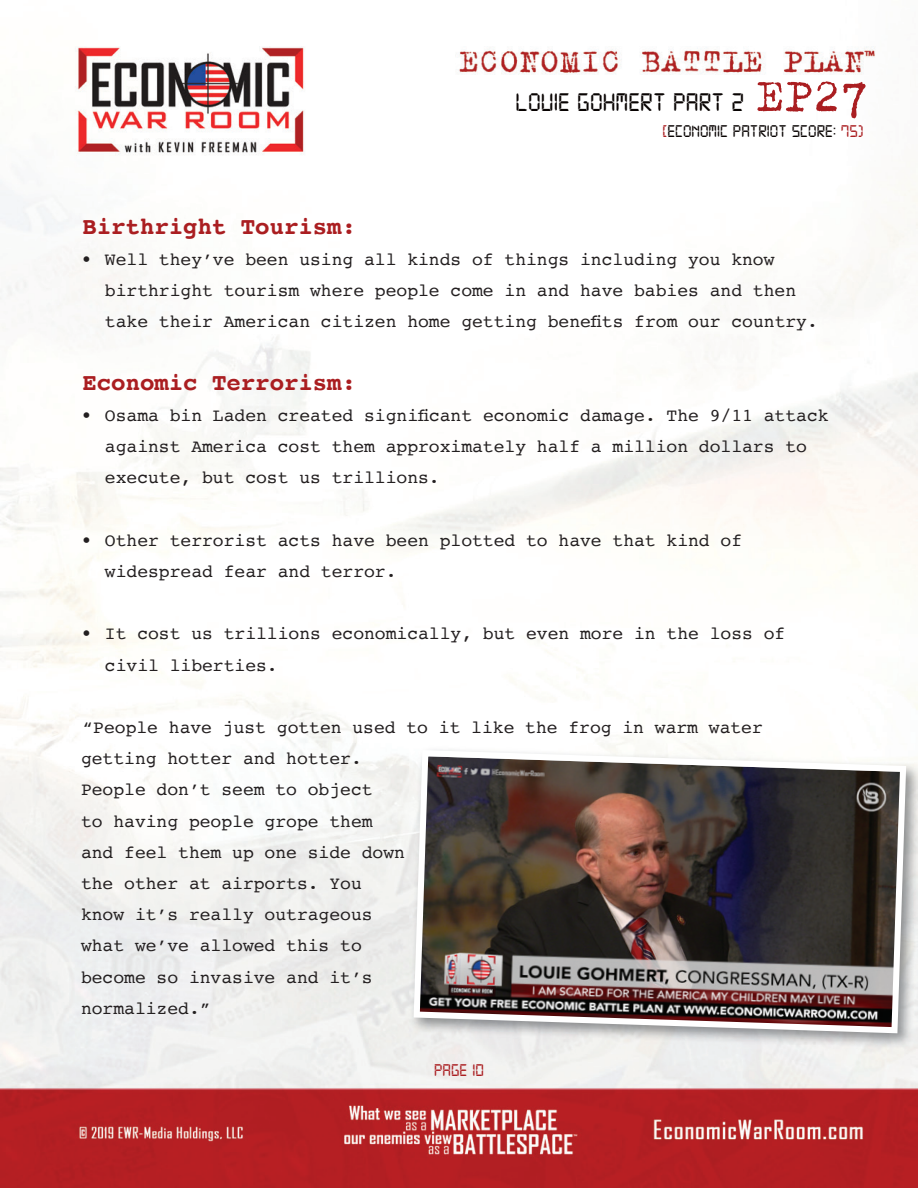
<style>
.page{position:relative;width:918px;height:1188px;background:#fff}
.page>*{position:absolute;margin:0;border:0;box-sizing:border-box;transform-origin:0 0}
.t1{font:51px "Trixie";color:#aa1e21}
.t2{font:27px "Digital 7";color:#080302}
.t3{font:700 24px "Courier";color:#aa1e21}
.t4{font:18px/31.2px "Courier";color:#231f20}
.t5{font:18px "Digital 7";color:#080302}
.t6{font:18px "Digital 7";color:#aa1e21}
.s1{color:#aa1e21}
</style>
<div class="page">
<img style="left:0;top:46px;width:918px;height:1142px">
<img style="left:409px;top:746px;width:509px;height:303px">
<img style="left:414px;top:750px;width:492px;height:283px">
<h2 class="t2" style="left:515px;top:90px;width:231px">LOUIE GOHMERT PART 2</h2>
<h1 class="t1" style="left:756px;top:62px;width:114px">EP27</h1>
<p class="t5" style="left:662px;top:123px;width:203px"><span class="s1">[</span>ECONOMIC PATRIOT SCORE: <span class="s1">75)</span></p>
<h3 class="t3" style="left:82px;top:207px;width:275px">Birthright Tourism:</h3>
<p class="t4" style="left:105px;top:243px;width:714px;text-indent:-24px">• Well they’ve been using all kinds of things including you know birthright tourism where people come in and have babies and then take their American citizen home getting benefits from our country.</p>
<h3 class="t3" style="left:82px;top:363px;width:275px">Economic Terrorism:</h3>
<p class="t4" style="left:105px;top:399px;width:725px;text-indent:-24px">• Osama bin Laden created significant economic damage. The 9/11 attack against America cost them approximately half a million dollars to execute, but cost us trillions.</p>
<p class="t4" style="left:105px;top:524px;width:639px;text-indent:-24px">• Other terrorist acts have been plotted to have that kind of widespread fear and terror.</p>
<p class="t4" style="left:105px;top:618px;width:682px;text-indent:-24px">• It cost us trillions economically, but even more in the loss of civil liberties.</p>
<p class="t4" style="left:81px;top:711px;width:683px">“People have just gotten used to it like the frog in warm water getting hotter and hotter.<br>People don’t seem to object<br>to having people grope them<br>and feel them up one side down<br>the other at airports. You<br>know it’s really outrageous<br>what we’ve allowed this to<br>become so invasive and it’s<br>normalized.”</p>
<p class="t6" style="left:434px;top:1062px;width:51px">PAGE 10</p>
</div>
